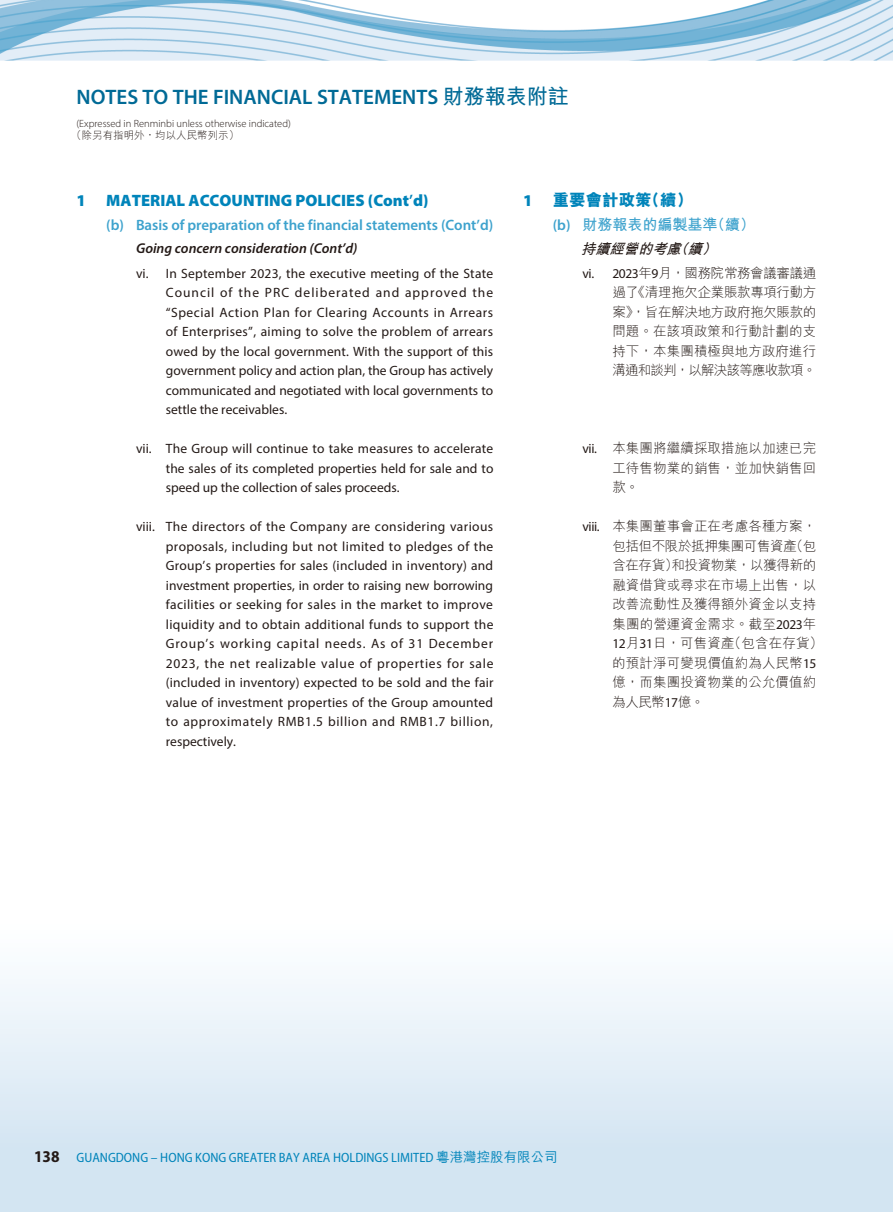
<style>
.page{position:relative;width:893px;height:1212px;background:#fff}
.page>*{position:absolute;margin:0;border:0;box-sizing:border-box;transform-origin:0 0}
.t1{font:600 21px "Myriad Pro";color:#006a96}
.t2{font:900 16.5px "Myriad Pro";color:#0084ba}
.t3{font:800 16.5px "M Hei HK";color:#0084ba}
.t4{font:600 15px "Myriad Pro";letter-spacing:-.005em;color:#3da2cd}
.t5{font:700 15px "M Hei HK";color:#3da2cd}
.t6{font:italic 600 14.25px "Myriad Pro";color:#231916}
.t7{font:italic 700 14.25px "M Hei HK";color:#231916}
.t8{font:13.5px/19.5px "Myriad Pro";color:#231916;text-align:justify}
.t9{font:300 13.5px/19.5px "M Hei HK";letter-spacing:.01em;color:#231916;text-align:justify}
.t10{font:semi-condensed 13.5px "Myriad Pro";color:#0084ba}
.t11{font:300 10.5px "Myriad Pro";color:#231916}
.t12{font:300 10.5px "M Hei HK";color:#231916}
.s1{font-family:"M Hei HK";font-weight:700}
.s2{font-weight:600}
.s3{font-family:"Myriad Pro";font-weight:900}
.s4{font-family:"Myriad Pro";font-weight:600}
.s5{font-family:"Myriad Pro";font-weight:400}
.s6{font-weight:700;font-size:16.5px;color:#231916}
.s7{font-family:"M Hei HK";font-weight:500;font-stretch:normal}
</style>
<div class="page">
<img style="left:0;top:0;width:893px;height:61px">
<div style="left:0;top:790px;width:893px;height:422px;background:linear-gradient(to bottom,#fff,#d0e3f1)"></div>
<h1 class="t1" style="left:77px;top:83px;width:494px">NOTES TO THE FINANCIAL STATEMENTS <span class="s1">財務報表附註</span></h1>
<p class="t11" style="left:77px;top:117px;width:216px">(Expressed in Renminbi unless otherwise indicated)</p>
<p class="t12" style="left:71px;top:129px;width:170px">（除另有指明外，均以人民幣列示）</p>
<p class="t2" style="left:77px;top:189px;width:353px">1 MATERIAL ACCOUNTING POLICIES (Cont<span class="s2">’</span>d)</p>
<p class="t4" style="left:106px;top:215px;width:388px">(b) Basis of preparation of the financial statements (Cont’d)</p>
<p class="t6" style="left:136px;top:239px;width:223px">Going concern consideration (Cont’d)</p>
<p class="t8" style="left:166px;top:263px;width:329px;text-indent:-30px">vi. In September 2023, the executive meeting of the State Council of the PRC deliberated and approved the “Special Action Plan for Clearing Accounts in Arrears of Enterprises”, aiming to solve the problem of arrears owed by the local government. With the support of this government policy and action plan, the Group has actively communicated and negotiated with local governments to settle the receivables.</p>
<p class="t8" style="left:166px;top:439px;width:329px;text-indent:-30px">vii. The Group will continue to take measures to accelerate the sales of its completed properties held for sale and to speed up the collection of sales proceeds.</p>
<p class="t8" style="left:166px;top:517px;width:329px;text-indent:-30px">viii. The directors of the Company are considering various proposals, including but not limited to pledges of the Group’s properties for sales (included in inventory) and investment properties, in order to raising new borrowing facilities or seeking for sales in the market to improve liquidity and to obtain additional funds to support the Group’s working capital needs. As of 31 December 2023, the net realizable value of properties for sale (included in inventory) expected to be sold and the fair value of investment properties of the Group amounted to approximately RMB1.5 billion and RMB1.7 billion, respectively.</p>
<p class="t3" style="left:523px;top:192px;width:172px"><span class="s3">1</span> 重要會計政策（續）</p>
<p class="t5" style="left:553px;top:214px;width:204px"><span class="s4">(b)</span> 財務報表的編製基準（續）</p>
<p class="t7" style="left:581px;top:238px;width:142px">持續經營的考慮（續）</p>
<p class="t9" style="left:612px;top:263px;width:206px;text-indent:-30px"><span class="s5">vi. 2023</span>年<span class="s5">9</span>月，國務院常務會議審議通過了《清理拖欠企業賬款專項行動方案》，旨在解決地方政府拖欠賬款的問題。在該項政策和行動計劃的支持下，本集團積極與地方政府進行溝通和談判，以解決該等應收款項。</p>
<p class="t9" style="left:612px;top:438px;width:206px;text-indent:-30px"><span class="s5">vii.</span> 本集團將繼續採取措施以加速已完工待售物業的銷售，並加快銷售回款。</p>
<p class="t9" style="left:612px;top:516px;width:212px;text-align:left;text-indent:-30px"><span class="s5">viii.</span> 本集團董事會正在考慮各種方案，包括但不限於抵押集團可售資產（包含在存貨）和投資物業，以獲得新的融資借貸或尋求在市場上出售，以改善流動性及獲得額外資金以支持集團的營運資金需求。截至<span class="s5">2023</span>年<br><span class="s5">12</span>月<span class="s5">31</span>日，可售資產（包含在存貨）的預計淨可變現價值約為人民幣<span class="s5">15</span>億，而集團投資物業的公允價值約為人民幣<span class="s5">17</span>億。</p>
<p class="t10" style="left:34px;top:1149px;width:525px"><span class="s6">138</span> GUANGDONG – HONG KONG GREATER BAY AREA HOLDINGS LIMITED <span class="s7">粵港灣控股有限公司</span></p>
</div>
